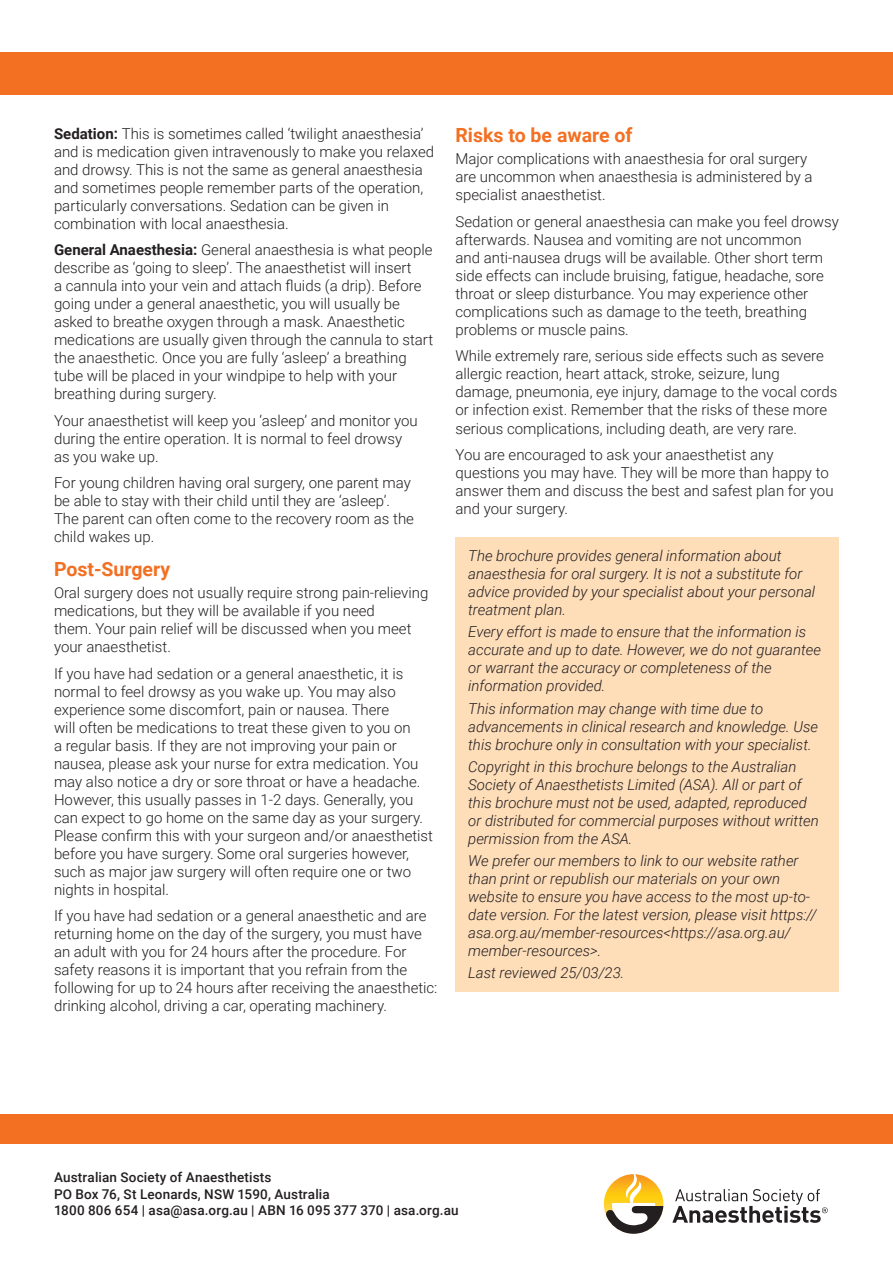
<style>
.page{position:relative;width:893px;height:1263px;background:#fff}
.page>*{position:absolute;margin:0;border:0;box-sizing:border-box;transform-origin:0 0}
.Subheading{font:700 19.5px "Roboto";color:#f36f21}
.Body{font:300 15px/18px "Roboto";color:#231f20}
.Disclaimer{font:italic 300 15px/18px "Roboto";color:#231f20}
._1_heading{font:500 13.5px "Roboto";letter-spacing:.01em;color:#231f20}
.s1{font-weight:700}
</style>
<div class="page">
<div style="left:0;top:53px;width:893px;height:42px;background:#f36f21"></div>
<div style="left:0;top:1114px;width:893px;height:30px;background:#f36f21"></div>
<svg style="left:604px;top:1174px;width:224px;height:59px"></svg>
<div style="left:455px;top:537px;width:384px;height:454px;background:#feddb9"></div>
<p class="Body" style="left:54px;top:124px;width:382px"><span class="s1">Sedation:</span> This is sometimes called ‘twilight anaesthesia’ and is medication given intravenously to make you relaxed and drowsy. This is not the same as general anaesthesia and sometimes people remember parts of the operation, particularly conversations. Sedation can be given in combination with local anaesthesia.</p>
<p class="Body" style="left:54px;top:240px;width:381px"><span class="s1">General Anaesthesia:</span> General anaesthesia is what people describe as ‘going to sleep’. The anaesthetist will insert<br>a cannula into your vein and attach fluids (a drip). Before going under a general anaesthetic, you will usually be asked to breathe oxygen through a mask. Anaesthetic medications are usually given through the cannula to start the anaesthetic. Once you are fully ‘asleep’ a breathing tube will be placed in your windpipe to help with your breathing during surgery.</p>
<p class="Body" style="left:54px;top:411px;width:365px">Your anaesthetist will keep you ‘asleep’ and monitor you during the entire operation. It is normal to feel drowsy as you wake up.</p>
<p class="Body" style="left:54px;top:473px;width:361px">For young children having oral surgery, one parent may be able to stay with their child until they are ‘asleep’.<br>The parent can often come to the recovery room as the child wakes up.</p>
<p class="Subheading" style="left:54px;top:555px;width:118px">Post-Surgery</p>
<p class="Body" style="left:54px;top:583px;width:376px">Oral surgery does not usually require strong pain-relieving medications, but they will be available if you need<br>them. Your pain relief will be discussed when you meet your anaesthetist.</p>
<p class="Body" style="left:54px;top:664px;width:380px">If you have had sedation or a general anaesthetic, it is normal to feel drowsy as you wake up. You may also experience some discomfort, pain or nausea. There<br>will often be medications to treat these given to you on<br>a regular basis. If they are not improving your pain or nausea, please ask your nurse for extra medication. You may also notice a dry or sore throat or have a headache.<br>However, this usually passes in 1-2 days. Generally, you can expect to go home on the same day as your surgery.<br>Please confirm this with your surgeon and/or anaesthetist before you have surgery. Some oral surgeries however, such as major jaw surgery will often require one or two nights in hospital.</p>
<p class="Body" style="left:54px;top:906px;width:385px">If you have had sedation or a general anaesthetic and are returning home on the day of the surgery, you must have an adult with you for 24 hours after the procedure. For safety reasons it is important that you refrain from the following for up to 24 hours after receiving the anaesthetic: drinking alcohol, driving a car, operating machinery.</p>
<p class="Subheading" style="left:455px;top:122px;width:179px">Risks to be aware of</p>
<p class="Body" style="left:455px;top:150px;width:359px">Major complications with anaesthesia for oral surgery are uncommon when anaesthesia is administered by a specialist anaesthetist.</p>
<p class="Body" style="left:455px;top:212px;width:385px">Sedation or general anaesthesia can make you feel drowsy afterwards. Nausea and vomiting are not uncommon<br>and anti-nausea drugs will be available. Other short term side effects can include bruising, fatigue, headache, sore throat or sleep disturbance. You may experience other complications such as damage to the teeth, breathing problems or muscle pains.</p>
<p class="Body" style="left:455px;top:347px;width:383px">While extremely rare, serious side effects such as severe allergic reaction, heart attack, stroke, seizure, lung damage, pneumonia, eye injury, damage to the vocal cords or infection exist. Remember that the risks of these more serious complications, including death, are very rare.</p>
<p class="Body" style="left:455px;top:445px;width:380px">You are encouraged to ask your anaesthetist any questions you may have. They will be more than happy to answer them and discuss the best and safest plan for you and your surgery.</p>
<p class="Disclaimer" style="left:468px;top:546px;width:348px">The brochure provides general information about anaesthesia for oral surgery. It is not a substitute for advice provided by your specialist about your personal treatment plan.</p>
<p class="Disclaimer" style="left:468px;top:622px;width:354px">Every effort is made to ensure that the information is accurate and up to date. However, we do not guarantee or warrant the accuracy or completeness of the information provided.</p>
<p class="Disclaimer" style="left:468px;top:699px;width:351px">This information may change with time due to advancements in clinical research and knowledge. Use this brochure only in consultation with your specialist.</p>
<p class="Disclaimer" style="left:468px;top:757px;width:352px">Copyright in this brochure belongs to the Australian Society of Anaesthetists Limited (ASA). All or part of this brochure must not be used, adapted, reproduced or distributed for commercial purposes without written permission from the ASA.</p>
<p class="Disclaimer" style="left:468px;top:851px;width:350px">We prefer our members to link to our website rather than print or republish our materials on your own website to ensure you have access to the most up-to&shy;date version. For the latest version, please visit https:// asa.org.au/member-resources&lt;https://asa.org.au/ member-resources&gt;.</p>
<p class="Disclaimer" style="left:468px;top:963px;width:158px">Last reviewed 25/03/23.</p>
<p class="_1_heading" style="left:54px;top:1168px;width:219px">Australian Society of Anaesthetists</p>
<p class="_1_heading" style="left:54px;top:1184px;width:277px">PO Box 76, St Leonards, NSW 1590, Australia</p>
<p class="_1_heading" style="left:54px;top:1201px;width:406px">1800 806 654 | asa@asa.org.au | ABN 16 095 377 370 | asa.org.au</p>
</div>
